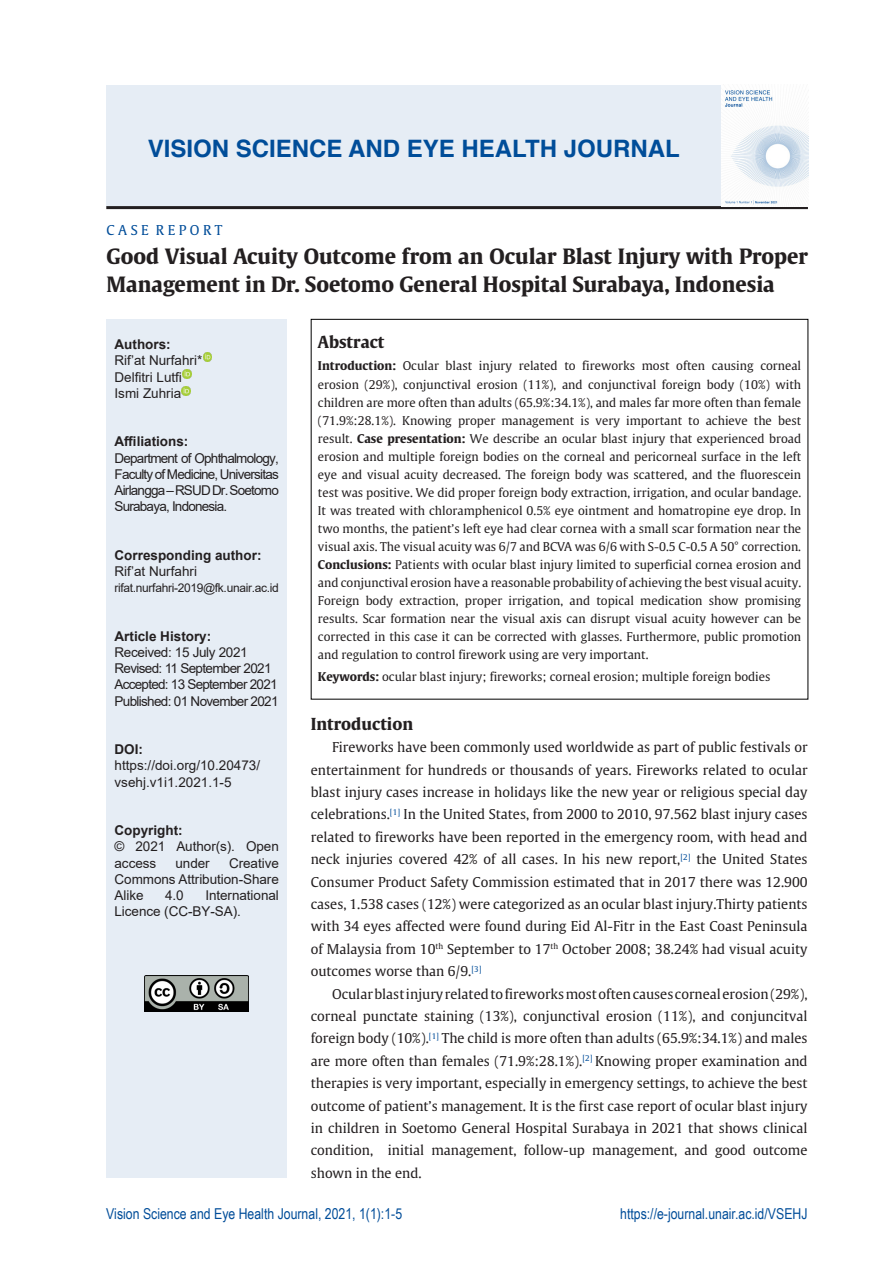
<style>
.page{position:relative;width:893px;height:1263px;background:#fff}
.page>*{position:absolute;margin:0;border:0;box-sizing:border-box;transform-origin:0 0}
.t1{font:700 24px "Helvetica";color:#004d99}
.t2{font:700 21px/28.5px "Gulliver";color:#231f20}
.t3{font:700 16.5px "Gulliver";color:#231f20}
.t4{font:15px "Arial Narrow";color:#004d99}
.t5{font:13.5px/22.4px "Gulliver";color:#231f20;text-align:justify}
.t6{font:13.5px/16.2px "Arial";letter-spacing:-.005em;color:#231f20}
.t7{font:700 13.5px "Arial";color:#231f20}
.t8{font:13.5px "Arial";letter-spacing:-.05em;color:#231f20}
.t9{font:13.5px "Arial";letter-spacing:-.055em;color:#231f20}
.t10{font:13.5px "Arial";letter-spacing:-.025em;color:#231f20}
.t11{font:13.5px "Gulliver";color:#004d99}
.t12{font:12px/18px "Gulliver";color:#231f20;text-align:justify}
.t13{font:12px "Arial";letter-spacing:-.025em;color:#231f20}
.s1{font-weight:700}
</style>
<div class="page">
<div style="left:106px;top:85px;width:615px;height:121px;background:#e6edf5"></div>
<hr style="left:106px;top:206px;width:702px;height:3px;background:#231f20">
<div style="left:106px;top:319px;width:181px;height:859px;background:#e6edf5"></div>
<img style="left:145px;top:976px;width:103px;height:35px">
<img style="left:725px;top:90px;width:83px;height:115px">
<svg style="left:183px;top:370px;width:9px;height:9px"></svg>
<svg style="left:203px;top:353px;width:9px;height:9px"></svg>
<svg style="left:182px;top:387px;width:9px;height:9px"></svg>
<p class="t1" style="left:148px;top:129px;width:534px">VISION SCIENCE AND EYE HEALTH JOURNAL</p>
<p class="t11" style="left:107px;top:222px;width:117px">C A S E R E P O R T</p>
<p class="t2" style="left:107px;top:241px;width:703px">Good Visual Acuity Outcome from an Ocular Blast Injury with Proper<br>Management in Dr. Soetomo General Hospital Surabaya, Indonesia</p>
<p class="t3" style="left:318px;top:331px;width:68px">Abstract</p>
<p class="t12" style="left:318px;top:357px;width:485px"><span class="s1">Introduction:</span> Ocular blast injury related to fireworks most often causing corneal erosion (29%), conjunctival erosion (11%), and conjunctival foreign body (10%) with children are more often than adults (65.9%:34.1%), and males far more often than female (71.9%:28.1%). Knowing proper management is very important to achieve the best result. <span class="s1">Case presentation:</span> We describe an ocular blast injury that experienced broad erosion and multiple foreign bodies on the corneal and pericorneal surface in the left eye and visual acuity decreased. The foreign body was scattered, and the fluorescein test was positive. We did proper foreign body extraction, irrigation, and ocular bandage.<br>It was treated with chloramphenicol 0.5% eye ointment and homatropine eye drop. In two months, the patient’s left eye had clear cornea with a small scar formation near the visual axis. The visual acuity was 6/7 and BCVA was 6/6 with S-0.5 C-0.5 A 50° correction.<br><span class="s1">Conclusions:</span> Patients with ocular blast injury limited to superficial cornea erosion and and conjunctival erosion have a reasonable probability of achieving the best visual acuity.<br>Foreign body extraction, proper irrigation, and topical medication show promising results. Scar formation near the visual axis can disrupt visual acuity however can be corrected in this case it can be corrected with glasses. Furthermore, public promotion and regulation to control firework using are very important.</p>
<p class="t12" style="left:318px;top:667px;width:454px"><span class="s1">Keywords:</span> ocular blast injury; fireworks; corneal erosion; multiple foreign bodies</p>
<p class="t3" style="left:311px;top:713px;width:104px">Introduction</p>
<p class="t5" style="left:311px;top:736px;width:498px;text-indent:21px">Fireworks have been commonly used worldwide as part of public festivals or entertainment for hundreds or thousands of years. Fireworks related to ocular blast injury cases increase in holidays like the new year or religious special day celebrations.<sup>[1]</sup> In the United States, from 2000 to 2010, 97.562 blast injury cases related to fireworks have been reported in the emergency room, with head and neck injuries covered 42% of all cases. In his new report,<sup>[2]</sup> the United States Consumer Product Safety Commission estimated that in 2017 there was 12.900 cases, 1.538 cases (12%) were categorized as an ocular blast injury.Thirty patients with 34 eyes affected were found during Eid Al-Fitr in the East Coast Peninsula of Malaysia from 10<sup>th</sup> September to 17<sup>th</sup> October 2008; 38.24% had visual acuity outcomes worse than 6/9.<sup>[3]</sup></p>
<p class="t5" style="left:311px;top:982px;width:498px;text-indent:21px">Ocular blast injury related to fireworks most often causes corneal erosion (29%), corneal punctate staining (13%), conjunctival erosion (11%), and conjuncitval foreign body (10%).<sup>[1]</sup> The child is more often than adults (65.9%:34.1%) and males are more often than females (71.9%:28.1%).<sup>[2]</sup> Knowing proper examination and therapies is very important, especially in emergency settings, to achieve the best outcome of patient’s management. It is the first case report of ocular blast injury in children in Soetomo General Hospital Surabaya in 2021 that shows clinical condition, initial management, follow-up management, and good outcome shown in the end.</p>
<p class="t4" style="left:620px;top:1202px;width:189px">https://e-journal.unair.ac.id/VSEHJ</p>
<p class="t7" style="left:115px;top:335px;width:58px">Authors:</p>
<p class="t6" style="left:115px;top:352px;width:89px">Rif’at Nurfahri*</p>
<p class="t6" style="left:115px;top:369px;width:69px">Delfitri Lutfi</p>
<p class="t6" style="left:115px;top:385px;width:68px">Ismi Zuhria</p>
<p class="t7" style="left:115px;top:432px;width:75px">Affiliations:</p>
<p class="t6" style="left:115px;top:450px;width:166px;text-align:justify">Department of Ophthalmology, Faculty of Medicine, Universitas Airlangga – RSUD Dr. Soetomo Surabaya, Indonesia.</p>
<p class="t7" style="left:115px;top:546px;width:149px">Corresponding author:</p>
<p class="t6" style="left:115px;top:563px;width:84px">Rif’at Nurfahri</p>
<p class="t13" style="left:115px;top:580px;width:166px">rifat.nurfahri-2019@fk.unair.ac.id</p>
<p class="t7" style="left:115px;top:627px;width:98px">Article History:</p>
<p class="t10" style="left:115px;top:643px;width:135px">Received: 15 July 2021</p>
<p class="t8" style="left:115px;top:659px;width:158px">Revised: 11 September 2021</p>
<p class="t9" style="left:115px;top:675px;width:165px">Accepted: 13 September 2021</p>
<p class="t8" style="left:115px;top:692px;width:166px">Published: 01 November 2021</p>
<p class="t7" style="left:115px;top:740px;width:30px">DOI:</p>
<p class="t6" style="left:115px;top:757px;width:147px">https://doi.org/10.20473/ vsehj.v1i1.2021.1-5</p>
<p class="t7" style="left:115px;top:821px;width:70px">Copyright:</p>
<p class="t6" style="left:115px;top:838px;width:166px">© 2021 Author(s). Open access</p>
<p class="t6" style="left:115px;top:855px;width:166px;text-align:justify;text-indent:115px">Creative Commons Attribution-Share Alike</p>
<p class="t6" style="left:176px;top:855px;width:36px">under</p>
<p class="t6" style="left:165px;top:887px;width:20px">4.0</p>
<p class="t6" style="left:115px;top:887px;width:166px;text-indent:91px">International<br>Licence (CC-BY-SA).</p>
<p class="t4" style="left:106px;top:1202px;width:297px">Vision Science and Eye Health Journal, 2021, 1(1):1-5</p>
</div>
